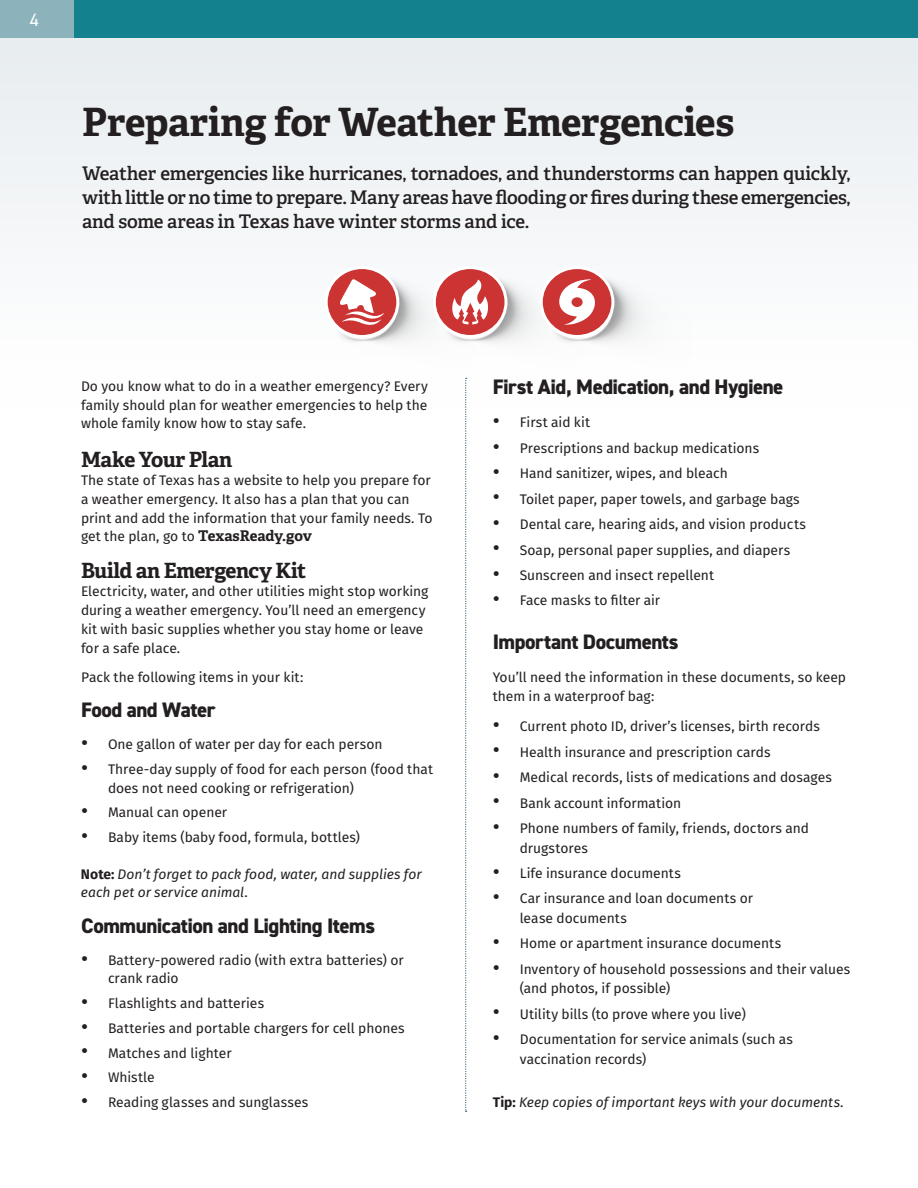
<style>
.page{position:relative;width:918px;height:1188px;background:#fff}
.page>*{position:absolute;margin:0;border:0;box-sizing:border-box;transform-origin:0 0}
.t1{font:700 39px "Adelle";letter-spacing:-.01em;color:#231f20}
.t2{font:800 21px "DIN2014";letter-spacing:-.02em;color:#231f20}
.t3{font:700 21px "Adelle";letter-spacing:-.025em;color:#231f20}
.t4{font:600 18.75px/24px "Adelle";letter-spacing:-.015em;color:#231f20;text-align:justify}
.t5{font:18px "DIN2014";color:#fff}
.t6{font:13.8px/18.8px "Fira Sans";color:#231f20}
.t7{font:italic 13.8px/18.8px "Fira Sans";letter-spacing:-.005em;color:#231f20}
.s1{font-family:"Adelle";font-weight:700;font-size:14.85px}
.s2{font-size:21.75px}
.s3{font-weight:700;font-style:normal}
.s4{font-style:normal}
</style>
<div class="page">
<div style="left:0;top:0;width:918px;height:410px;background:#f2f5f7"></div>
<div style="left:250px;top:270px;width:108px;height:98px;background:#fbfcfc"></div>
<img style="left:358px;top:270px;width:108px;height:98px">
<img style="left:466px;top:270px;width:225px;height:98px">
<svg style="left:326px;top:268px;width:72px;height:68px;background:#d14949"></svg>
<div style="left:325px;top:266px;width:74px;height:72px;border:3px solid #fff;border-radius:50%"></div>
<svg style="left:340px;top:279px;width:44px;height:46px"></svg>
<div style="left:434px;top:268px;width:72px;height:68px;background:#c33;border-radius:50%"></div>
<div style="left:433px;top:266px;width:75px;height:72px;border:3px solid #fff;border-radius:50%"></div>
<svg style="left:452px;top:280px;width:36px;height:45px"></svg>
<div style="left:541px;top:268px;width:72px;height:68px;background:#c33;border-radius:50%"></div>
<div style="left:540px;top:266px;width:74px;height:72px;border:3px solid #fff;border-radius:50%"></div>
<svg style="left:559px;top:279px;width:36px;height:46px"></svg>
<svg style="left:465px;top:378px;width:2px;height:734px"></svg>
<div style="left:0;top:0;width:918px;height:38px;background:#13828e"></div>
<div style="left:0;top:0;width:73px;height:38px;background:#8cb3bc"></div>
<h3 class="t5" style="left:30px;top:8px;width:10px">4</h3>
<h1 class="t1" style="left:82px;top:97px;width:654px">Preparing for Weather Emergencies</h1>
<p class="t4" style="left:82px;top:161px;width:770px">Weather emergencies like hurricanes, tornadoes, and thunderstorms can happen quickly, with little or no time to prepare. Many areas have flooding or fires during these emergencies, and some areas in Texas have winter storms and ice.</p>
<p class="t6" style="left:81px;top:376px;width:349px;text-align:justify">Do you know what to do in a weather emergency? Every family should plan for weather emergencies to help the whole family know how to stay safe.</p>
<h2 class="t3" style="left:81px;top:446px;width:153px">Make Your Plan</h2>
<p class="t6" style="left:81px;top:471px;width:353px">The state of Texas has a website to help you prepare for a weather emergency. It also has a plan that you can print and add the information that your family needs. To get the plan, go to <span class="s1">TexasReady.gov</span></p>
<h2 class="t3" style="left:81px;top:557px;width:227px">Build an Emergency Kit</h2>
<p class="t6" style="left:81px;top:582px;width:349px">Electricity, water, and other utilities might stop working during a weather emergency. You’ll need an emergency kit with basic supplies whether you stay home or leave for a safe place.</p>
<p class="t6" style="left:81px;top:667px;width:224px">Pack the following items in your kit:</p>
<h3 class="t2" style="left:81px;top:696px;width:136px">Food and Water</h3>
<p class="t6" style="left:81px;top:735px;width:303px"><span class="s2">•</span> One gallon of water per day for each person</p>
<p class="t6" style="left:108px;top:759px;width:327px;text-indent:-27px"><span class="s2">•</span> Three-day supply of food for each person (food that does not need cooking or refrigeration)</p>
<p class="t6" style="left:81px;top:803px;width:148px"><span class="s2">•</span> Manual can opener</p>
<p class="t6" style="left:81px;top:827px;width:280px"><span class="s2">•</span> Baby items (baby food, formula, bottles)</p>
<p class="t7" style="left:81px;top:864px;width:342px"><span class="s3">Note:</span> Don’t forget to pack food, water, and supplies for each pet or service animal<span class="s4">.</span></p>
<h3 class="t2" style="left:81px;top:911px;width:296px">Communication and Lighting Items</h3>
<p class="t6" style="left:108px;top:950px;width:297px;text-indent:-27px"><span class="s2">•</span> Battery-powered radio (with extra batteries) or crank radio</p>
<p class="t6" style="left:81px;top:994px;width:185px"><span class="s2">•</span> Flashlights and batteries</p>
<p class="t6" style="left:81px;top:1018px;width:325px"><span class="s2">•</span> Batteries and portable chargers for cell phones</p>
<p class="t6" style="left:81px;top:1043px;width:152px"><span class="s2">•</span> Matches and lighter</p>
<p class="t6" style="left:81px;top:1068px;width:75px"><span class="s2">•</span> Whistle</p>
<p class="t6" style="left:81px;top:1092px;width:229px"><span class="s2">•</span> Reading glasses and sunglasses</p>
<h3 class="t2" style="left:493px;top:373px;width:292px">First Aid, Medication, and Hygiene</h3>
<p class="t6" style="left:493px;top:413px;width:99px"><span class="s2">•</span> First aid kit</p>
<p class="t6" style="left:493px;top:438px;width:268px"><span class="s2">•</span> Prescriptions and backup medications</p>
<p class="t6" style="left:493px;top:464px;width:236px"><span class="s2">•</span> Hand sanitizer, wipes, and bleach</p>
<p class="t6" style="left:493px;top:489px;width:309px"><span class="s2">•</span> Toilet paper, paper towels, and garbage bags</p>
<p class="t6" style="left:493px;top:515px;width:315px"><span class="s2">•</span> Dental care, hearing aids, and vision products</p>
<p class="t6" style="left:493px;top:540px;width:299px"><span class="s2">•</span> Soap, personal paper supplies, and diapers</p>
<p class="t6" style="left:493px;top:565px;width:223px"><span class="s2">•</span> Sunscreen and insect repellent</p>
<p class="t6" style="left:493px;top:591px;width:169px"><span class="s2">•</span> Face masks to filter air</p>
<h3 class="t2" style="left:493px;top:628px;width:187px">Important Documents</h3>
<p class="t6" style="left:493px;top:667px;width:355px;line-height:19.5px">You’ll need the information in these documents, so keep them in a waterproof bag:</p>
<p class="t6" style="left:493px;top:717px;width:329px"><span class="s2">•</span> Current photo ID, driver’s licenses, birth records</p>
<p class="t6" style="left:493px;top:742px;width:279px"><span class="s2">•</span> Health insurance and prescription cards</p>
<p class="t6" style="left:493px;top:768px;width:341px"><span class="s2">•</span> Medical records, lists of medications and dosages</p>
<p class="t6" style="left:493px;top:793px;width:190px"><span class="s2">•</span> Bank account information</p>
<p class="t6" style="left:520px;top:818px;width:291px;line-height:19.5px;text-indent:-27px"><span class="s2">•</span> Phone numbers of family, friends, doctors and drugstores</p>
<p class="t6" style="left:493px;top:863px;width:190px"><span class="s2">•</span> Life insurance documents</p>
<p class="t6" style="left:520px;top:888px;width:235px;line-height:19.5px;text-indent:-27px"><span class="s2">•</span> Car insurance and loan documents or lease documents</p>
<p class="t6" style="left:493px;top:934px;width:290px"><span class="s2">•</span> Home or apartment insurance documents</p>
<p class="t6" style="left:520px;top:959px;width:332px;line-height:19.5px;text-indent:-27px"><span class="s2">•</span> Inventory of household possessions and their values (and photos, if possible)</p>
<p class="t6" style="left:493px;top:1004px;width:255px"><span class="s2">•</span> Utility bills (to prove where you live)</p>
<p class="t6" style="left:520px;top:1029px;width:275px;line-height:19.5px;text-indent:-27px"><span class="s2">•</span> Documentation for service animals (such as vaccination records)</p>
<p class="t7" style="left:493px;top:1093px;width:352px"><span class="s3">Tip:</span> Keep copies of important keys with your documents<span class="s4">.</span></p>
</div>
